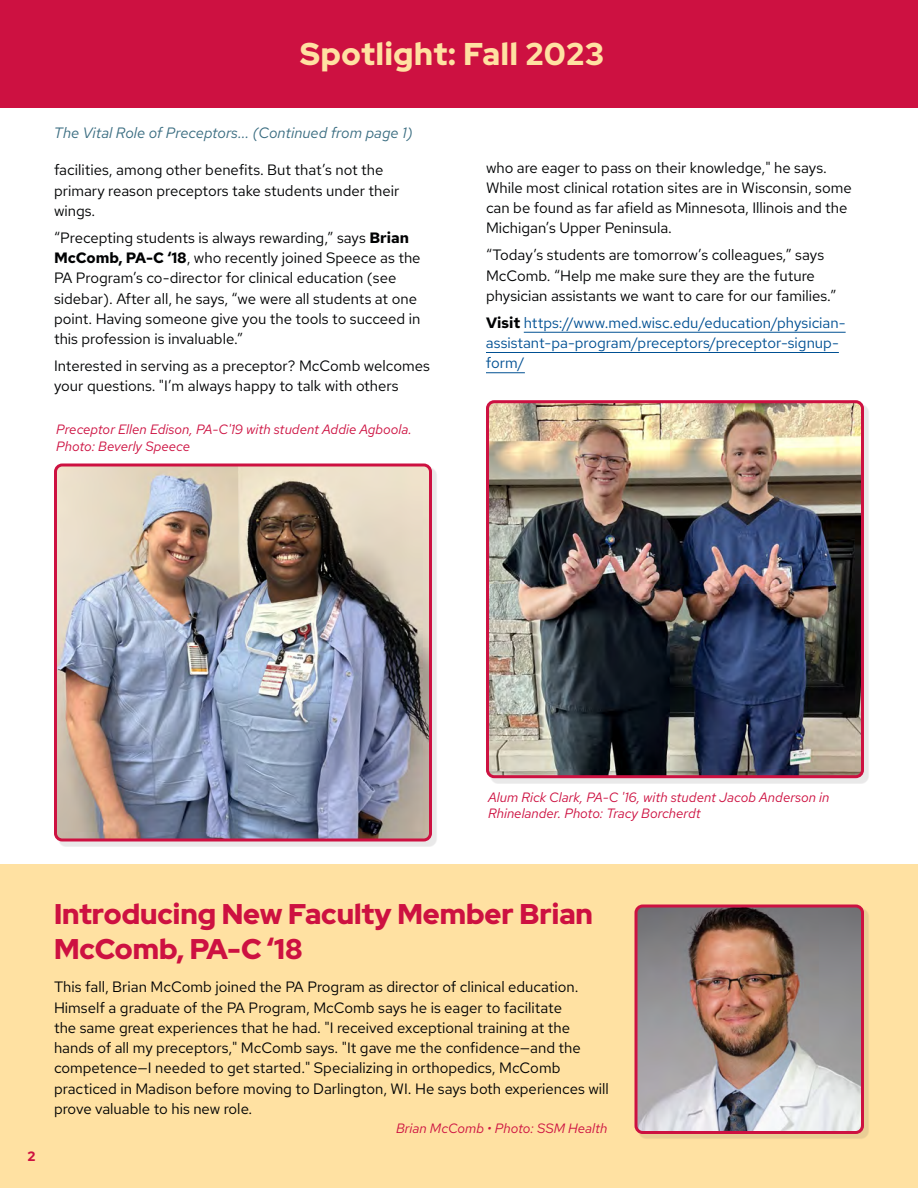
<style>
.page{position:relative;width:918px;height:1188px;background:#fff}
.page>*{position:absolute;margin:0;border:0;box-sizing:border-box;transform-origin:0 0}
.H2_HEADER_COLOR{font:900 31.5px "Red Hat Display";letter-spacing:.025em;color:#ffe1a2}
.H2_HEADER_PG_2{font:900 28.5px/34.2px "Red Hat Display";color:#cd1141}
.BODY{font:15px/20.2px "Red Hat Text";color:#010203}
.BODY-2{font:15px/20.2px "Red Hat Text";color:#005093}
.CONTINUED-NEXT_PG{font:italic 15px "Red Hat Text";color:#3a6d81}
.PHOTO_CREDITS{font:italic 13.5px/16.5px "Red Hat Text";color:#cd1141}
.t1{font:700 13.5px "Red Hat Text";color:#cd1141}
.s1{font-weight:700}
.s2{font-weight:700;color:#010203}
</style>
<div class="page">
<div style="left:0;top:864px;width:918px;height:324px;background:#ffe1a2"></div>
<hr style="left:524px;top:332px;width:322px;height:1px;background:#005093">
<hr style="left:486px;top:352px;width:353px;height:1px;background:#005093">
<hr style="left:486px;top:372px;width:39px;height:1px;background:#005093">
<div style="left:58px;top:468px;width:380px;height:379px;background:#e9e9e9"></div>
<img style="left:56px;top:465px;width:374px;height:373px">
<div style="left:54px;top:464px;width:378px;height:378px;border:3px solid #cd1141;border-radius:7px"></div>
<div style="left:490px;top:404px;width:380px;height:380px;background:#231f20;opacity:.1"></div>
<img style="left:490px;top:404px;width:372px;height:373px">
<div style="left:486px;top:400px;width:378px;height:378px;border:3px solid #cd1141;border-radius:7px"></div>
<div style="left:639px;top:909px;width:231px;height:231px;background:#e9cd95"></div>
<img style="left:638px;top:908px;width:222px;height:222px">
<div style="left:634px;top:904px;width:230px;height:230px;border:3px solid #cd1141;border-radius:7px"></div>
<div style="left:0;top:0;width:918px;height:108px;background:#cd1141"></div>
<p class="H2_HEADER_COLOR" style="left:300px;top:33px;width:306px">Spotlight: Fall 2023</p>
<p class="CONTINUED-NEXT_PG" style="left:54px;top:123px;width:360px">The Vital Role of Preceptors... (Continued from page 1)</p>
<p class="BODY" style="left:54px;top:160px;width:347px">facilities, among other benefits. But that’s not the primary reason preceptors take students under their wings.</p>
<p class="BODY" style="left:54px;top:227px;width:368px">“Precepting students is always rewarding,” says <span class="s1">Brian McComb, PA-C ‘18</span>, who recently joined Speece as the PA Program’s co-director for clinical education (see sidebar). After all, he says, “we were all students at one point. Having someone give you the tools to succeed in this profession is invaluable.”</p>
<p class="BODY" style="left:54px;top:356px;width:377px">Interested in serving as a preceptor? McComb welcomes your questions. "I’m always happy to talk with others</p>
<p class="PHOTO_CREDITS" style="left:56px;top:421px;width:357px">Preceptor Ellen Edison, PA-C'19 with student Addie Agboola.<br>Photo: Beverly Speece</p>
<p class="BODY" style="left:486px;top:157px;width:367px">who are eager to pass on their knowledge," he says.<br>While most clinical rotation sites are in Wisconsin, some can be found as far afield as Minnesota, Illinois and the Michigan’s Upper Peninsula.</p>
<p class="BODY" style="left:486px;top:245px;width:352px">“Today’s students are tomorrow’s colleagues,” says<br>McComb. “Help me make sure they are the future physician assistants we want to care for our families.”</p>
<p class="BODY-2" style="left:486px;top:312px;width:361px"><span class="s2">Visit</span> https://www.med.wisc.edu/education/physician&shy;assistant-pa-program/preceptors/preceptor-signup&shy;form/</p>
<p class="PHOTO_CREDITS" style="left:488px;top:788px;width:343px">Alum Rick Clark, PA-C '16, with student Jacob Anderson in<br>Rhinelander. Photo: Tracy Borcherdt</p>
<p class="t1" style="left:28px;top:1147px;width:10px">2</p>
<p class="H2_HEADER_PG_2" style="left:54px;top:897px;width:541px">Introducing New Faculty Member Brian<br>McComb, PA-C ‘18</p>
<p class="BODY" style="left:54px;top:977px;width:556px">This fall, Brian McComb joined the PA Program as director of clinical education.<br>Himself a graduate of the PA Program, McComb says he is eager to facilitate<br>the same great experiences that he had. "I received exceptional training at the hands of all my preceptors," McComb says. "It gave me the confidence—and the competence—I needed to get started." Specializing in orthopedics, McComb practiced in Madison before moving to Darlington, WI. He says both experiences will prove valuable to his new role.</p>
<p class="PHOTO_CREDITS" style="left:396px;top:1119px;width:213px">Brian McComb • Photo: SSM Health</p>
</div>
